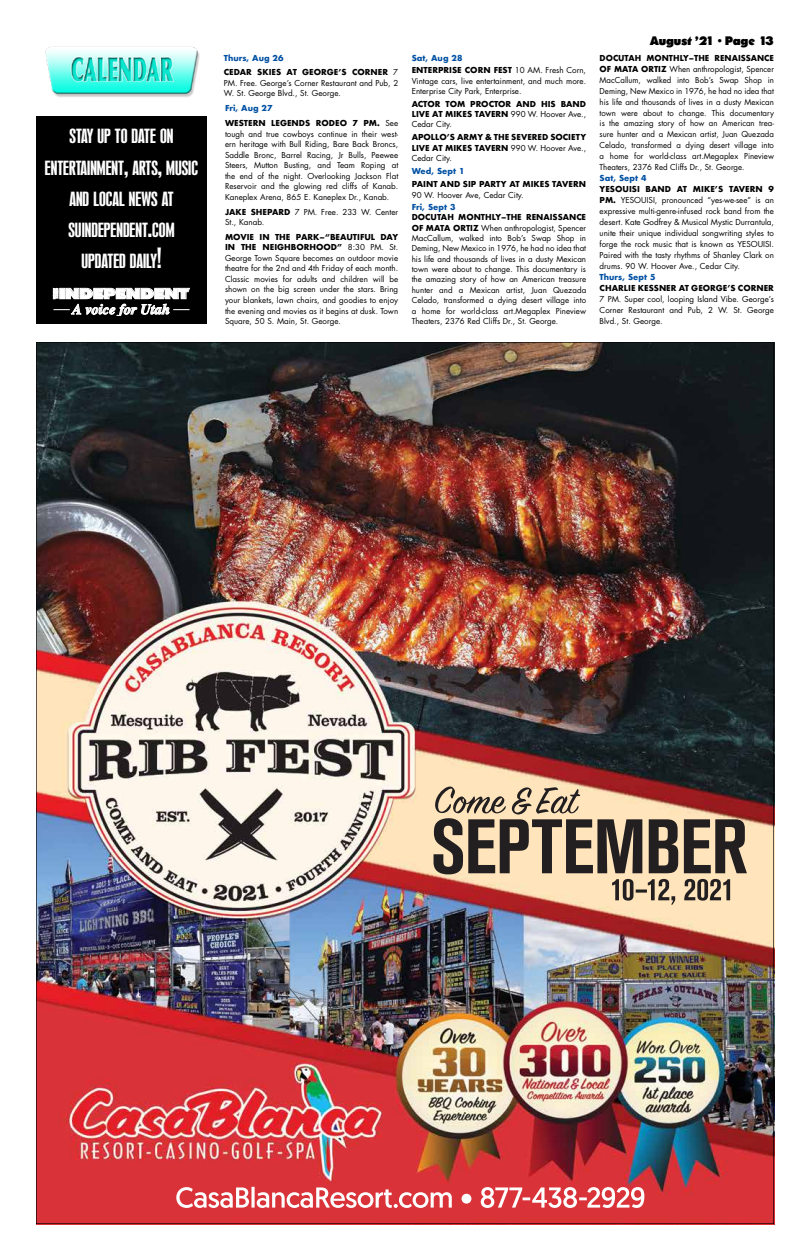
<style>
.page{position:relative;width:810px;height:1260px;background:#fff}
.page>*{position:absolute;margin:0;border:0;box-sizing:border-box;transform-origin:0 0}
.t1{font:700 18.2px/31.2px "Hadrian";color:#fff;text-align:center}
.t2{font:italic 700 14.4px "Times";color:#fff}
.t3{font:800 14.4px "Opine";color:#fff;scale:1.25 1}
.t4{font:800 12px "Opine";color:#000}
.t5{font:8px/11px "Futura";color:#000;text-align:justify}
.t6{font:700 8px/10.4px "Futura";color:#000}
.t7{font:700 8px "Futura";color:#0050a3}
.t8{font:800 6.4px "Opine";color:#fff;scale:.85 1}
.s1{font-size:26px}
.s2{color:#0050a3}
.s3{font-weight:400}
.s4{font-weight:700}
</style>
<div class="page">
<img style="left:45px;top:46px;width:155px;height:51px">
<img style="left:38px;top:344px;width:734px;height:878px">
<div style="left:36px;top:117px;width:171px;height:207px;background:#000"></div>
<svg style="left:52px;top:287px;width:138px;height:29px"></svg>
<h1 class="t1" style="left:45px;top:120px;width:155px">STAY UP TO DATE ON<br>ENTERTAINMENT<span class="s1">,</span> ARTS<span class="s1">,</span> MUSIC<br>AND LOCAL NEWS AT<br>SUINDEPENDENT<span class="s1">.</span>COM<br>UPDATED DAILY<span class="s1">!</span></h1>
<h2 class="t3" style="left:59px;top:287px;width:105px">INDEPENDENT</h2>
<h2 class="t2" style="left:72px;top:301px;width:99px">A voice for Utah</h2>
<p class="t8" style="left:53px;top:299px;width:14px;rotate:-90deg">THE</p>
<p class="t6" style="left:224px;top:50px;width:176px;line-height:14.8px"><span class="s2">Thurs, Aug 26<br></span>CEDAR SKIES AT GEORGE’S CORNER <span class="s3">7</span></p>
<p class="t5" style="left:224px;top:78px;width:176px;line-height:10.5px">PM. Free. George’s Corner Restaurant and Pub, 2<br>W. St. George Blvd., St. George.</p>
<p class="t6" style="left:225px;top:101px;width:175px;line-height:14.8px"><span class="s2">Fri, Aug 27<br></span>WESTERN LEGENDS RODEO 7 PM. <span class="s3">See</span></p>
<p class="t5" style="left:225px;top:128px;width:175px;line-height:10.5px">tough and true cowboys continue in their west&shy;ern heritage with Bull Riding, Bare Back Broncs, Saddle Bronc, Barrel Racing, Jr Bulls, Peewee Steers, Mutton Busting, and Team Roping at the end of the night. Overlooking Jackson Flat Reservoir and the glowing red cliffs of Kanab.<br>Kaneplex Arena, 865 E. Kaneplex Dr., Kanab.</p>
<p class="t5" style="left:225px;top:206px;width:175px;line-height:10.5px"><span class="s4">JAKE SHEPARD</span> 7 PM. Free. 233 W. Center<br>St., Kanab.</p>
<p class="t5" style="left:225px;top:232px;width:175px;line-height:10.5px"><span class="s4">MOVIE IN THE PARK–“BEAUTIFUL DAY IN THE NEIGHBORHOOD”</span> 8:30 PM. St.<br>George Town Square becomes an outdoor movie theatre for the 2nd and 4th Friday of each month.<br>Classic movies for adults and children will be shown on the big screen under the stars. Bring your blankets, lawn chairs, and goodies to enjoy the evening and movies as it begins at dusk. Town Square, 50 S. Main, St. George.</p>
<p class="t6" style="left:412px;top:51px;width:176px;line-height:12.7px"><span class="s2">Sat, Aug 28<br></span>ENTERPRISE CORN FEST <span class="s3">10 AM. Fresh Corn,</span></p>
<p class="t5" style="left:412px;top:75px;width:176px;line-height:10.4px">Vintage cars, live entertainment, and much more.<br>Enterprise City Park, Enterprise.</p>
<p class="t6" style="left:412px;top:98px;width:176px;text-align:justify">ACTOR TOM PROCTOR AND HIS BAND LIVE AT MIKES TAVERN <span class="s3">990 W. Hoover Ave., Cedar City.</span></p>
<p class="t6" style="left:412px;top:132px;width:176px;text-align:justify">APOLLO’S ARMY &amp; THE SEVERED SOCIETY LIVE AT MIKES TAVERN <span class="s3">990 W. Hoover Ave., Cedar City.</span></p>
<p class="t7" style="left:412px;top:165px;width:54px">Wed, Sept 1</p>
<p class="t6" style="left:412px;top:179px;width:176px">PAINT AND SIP PARTY AT MIKES TAVERN</p>
<p class="t5" style="left:412px;top:189px;width:114px">90 W. Hoover Ave, Cedar City.</p>
<p class="t7" style="left:412px;top:202px;width:45px">Fri, Sept 3</p>
<p class="t5" style="left:412px;top:212px;width:176px;line-height:10.4px"><span class="s4">DOCUTAH MONTHLY–THE RENAISSANCE OF MATA ORTIZ</span> When anthropologist, Spencer MacCallum, walked into Bob’s Swap Shop in Deming, New Mexico in 1976, he had no idea that his life and thousands of lives in a dusty Mexican town were about to change. This documentary is the amazing story of how an American treasure hunter and a Mexican artist, Juan Quezada Celado, transformed a dying desert village into a home for world-class art.Megaplex Pineview Theaters, 2376 Red Cliffs Dr., St. George.</p>
<h3 class="t4" style="left:650px;top:35px;width:125px">August ’21 • Page 13</h3>
<p class="t5" style="left:600px;top:52px;width:176px"><span class="s4">DOCUTAH MONTHLY–THE RENAISSANCE OF MATA ORTIZ</span> When anthropologist, Spencer MacCallum, walked into Bob’s Swap Shop in Deming, New Mexico in 1976, he had no idea that his life and thousands of lives in a dusty Mexican town were about to change. This documentary is the amazing story of how an American trea&shy;sure hunter and a Mexican artist, Juan Quezada Celado, transformed a dying desert village into a home for world-class art.Megaplex Pineview Theaters, 2376 Red Cliffs Dr., St. George.</p>
<p class="t7" style="left:600px;top:173px;width:48px">Sat, Sept 4</p>
<p class="t5" style="left:600px;top:184px;width:176px"><span class="s4">YESOUISI BAND AT MIKE’S TAVERN 9<br>PM.</span> YESOUISI, pronounced “yes-we-see” is an expressive multi-genre-infused rock band from the desert. Kate Godfrey &amp; Musical Mystic Durrantula, unite their unique individual songwriting styles to forge the rock music that is known as YESOUISI.<br>Paired with the tasty rhythms of Shanley Clark on drums. 90 W. Hoover Ave., Cedar City.</p>
<p class="t7" style="left:600px;top:271px;width:57px">Thurs, Sept 5</p>
<p class="t6" style="left:600px;top:283px;width:176px">CHARLIE KESSNER AT GEORGE’S CORNER</p>
<p class="t5" style="left:600px;top:294px;width:176px">7 PM. Super cool, looping Island Vibe. George’s Corner Restaurant and Pub, 2 W. St. George Blvd., St. George.</p>
</div>
